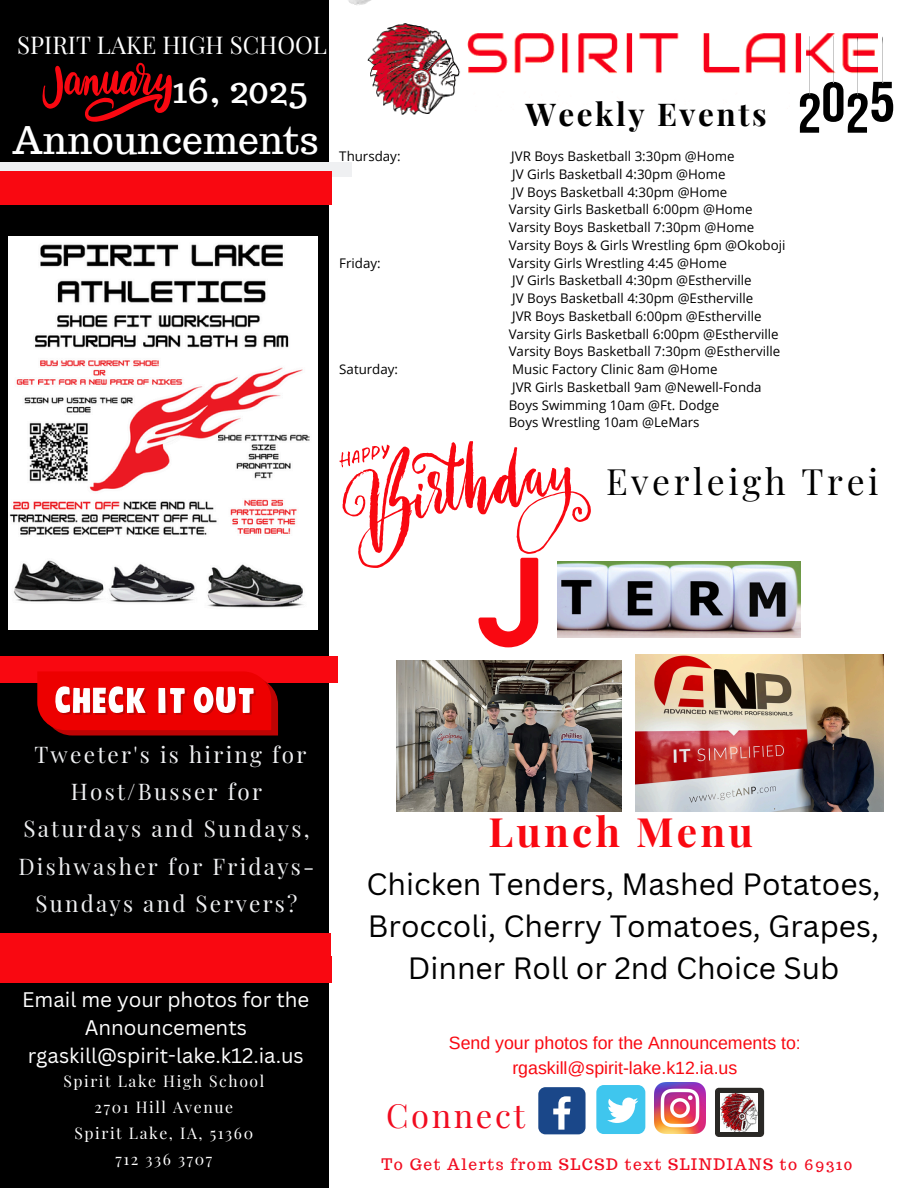
<style>
.page{position:relative;width:918px;height:1188px;background:#000}
.page>*{position:absolute;margin:0;border:0;box-sizing:border-box;transform-origin:0 0}
.t1{font:700 40.5px "Playfair Display";letter-spacing:.08em;color:#f90811}
.t2{font:37.2px/51.2px "Trocchi";color:#fff;text-align:right}
.t3{font:35.55px "Playfair Display";letter-spacing:.1em;color:#000}
.t4{font:32.7px "Playfair Display";letter-spacing:.08em;color:#f10b1f}
.t5{font:700 31.5px "Playfair Display";letter-spacing:.08em;color:#000}
.t6{font:30px/41.7px "Canva Sans";color:#000;text-align:center}
.t7{font:24px "Playfair Display";color:#fff}
.t8{font:22.5px/37.2px "Playfair Display";letter-spacing:.1em;color:#eff0f2;text-align:center}
.t9{font:20.55px/28.3px "Canva Sans";color:#fff;text-align:center}
.t10{font:17.7px "Arimo";color:#f90811}
.t11{font:15.75px "Playfair Display";letter-spacing:.1em;color:#fff}
.t12{font:15.6px "Trocchi";letter-spacing:.1em;color:#f10b1f}
.t13{font:13.35px "Open Sans";color:#000}
</style>
<div class="page">
<div style="left:329px;top:0;width:588px;height:1188px;background:#fff"></div>
<div style="left:0;top:163px;width:351px;height:14px;background:#eff0f2"></div>
<img style="left:655px;top:1083px;width:51px;height:50px">
<div style="left:538px;top:1087px;width:48px;height:47px;background:#1a4789;border-radius:7px"></div>
<svg style="left:553px;top:1096px;width:18px;height:34px"></svg>
<div style="left:596px;top:1085px;width:49px;height:49px;background:#3fc6ee;border-radius:7px"></div>
<svg style="left:607px;top:1098px;width:31px;height:25px"></svg>
<div style="left:715px;top:1088px;width:49px;height:49px;background:#2a2825;border-radius:4px"></div>
<img style="left:721px;top:1094px;width:37px;height:37px">
<img style="left:367px;top:24px;width:511px;height:91px">
<div style="left:0;top:656px;width:338px;height:27px;background:#f90811"></div>
<img style="left:348px;top:0;width:23px;height:5px">
<div style="left:0;top:171px;width:331px;height:27px;background:#f90811"></div>
<div style="left:0;top:956px;width:332px;height:27px;background:#f90811"></div>
<div style="left:0;top:179px;width:331px;height:26px;background:#f90811"></div>
<div style="left:0;top:934px;width:331px;height:26px;background:#f90811"></div>
<svg style="left:42px;top:62px;width:130px;height:60px"></svg>
<svg style="left:800px;top:36px;width:93px;height:97px"></svg>
<img style="left:591px;top:562px;width:209px;height:75px">
<svg style="left:339px;top:441px;width:252px;height:206px"></svg>
<svg style="left:37px;top:672px;width:241px;height:64px;background:#e12e2e"></svg>
<img style="left:9px;top:236px;width:308px;height:394px">
<img style="left:396px;top:660px;width:225px;height:151px">
<img style="left:636px;top:655px;width:247px;height:156px">
<p class="t7" style="left:17px;top:28px;width:311px">SPIRIT LAKE HIGH SCHOOL</p>
<p class="t2" style="left:13px;top:63px;width:308px">16, 2025<br>Announcements</p>
<p class="t5" style="left:525px;top:92px;width:243px">Weekly Events</p>
<p class="t13" style="left:339px;top:147px;width:63px">Thursday:</p>
<p class="t13" style="left:511px;top:147px;width:225px">JVR Boys Basketball 3:30pm @Home</p>
<p class="t13" style="left:512px;top:165px;width:215px">JV Girls Basketball 4:30pm @Home</p>
<p class="t13" style="left:512px;top:182px;width:217px">JV Boys Basketball 4:30pm @Home</p>
<p class="t13" style="left:509px;top:200px;width:246px">Varsity Girls Basketball 6:00pm @Home</p>
<p class="t13" style="left:509px;top:218px;width:247px">Varsity Boys Basketball 7:30pm @Home</p>
<p class="t13" style="left:509px;top:236px;width:278px">Varsity Boys &amp; Girls Wrestling 6pm @Okoboji</p>
<p class="t13" style="left:339px;top:253px;width:43px">Friday:</p>
<p class="t13" style="left:509px;top:253px;width:220px">Varsity Girls Wrestling 4:45 @Home</p>
<p class="t13" style="left:512px;top:271px;width:241px">JV Girls Basketball 4:30pm @Estherville</p>
<p class="t13" style="left:512px;top:289px;width:243px">JV Boys Basketball 4:30pm @Estherville</p>
<p class="t13" style="left:512px;top:307px;width:251px">JVR Boys Basketball 6:00pm @Estherville</p>
<p class="t13" style="left:509px;top:324px;width:272px">Varsity Girls Basketball 6:00pm @Estherville</p>
<p class="t13" style="left:509px;top:342px;width:273px">Varsity Boys Basketball 7:30pm @Estherville</p>
<p class="t13" style="left:339px;top:360px;width:60px">Saturday:</p>
<p class="t13" style="left:512px;top:360px;width:207px">Music Factory Clinic 8am @Home</p>
<p class="t13" style="left:512px;top:378px;width:251px">JVR Girls Basketball 9am @Newell-Fonda</p>
<p class="t13" style="left:509px;top:395px;width:212px">Boys Swimming 10am @Ft. Dodge</p>
<p class="t13" style="left:509px;top:413px;width:192px">Boys Wrestling 10am @LeMars</p>
<p class="t3" style="left:606px;top:457px;width:274px">Everleigh Trei</p>
<p class="t8" style="left:18px;top:735px;width:298px">Tweeter's is hiring for<br>Host/Busser for<br>Saturdays and Sundays,<br>Dishwasher for Fridays-<br>Sundays and Servers?</p>
<h5 class="t9" style="left:22px;top:985px;width:289px">Email me your photos for the<br>Announcements</h5>
<p class="t9" style="left:28px;top:1041px;width:278px">rgaskill@spirit-lake.k12.ia.us</p>
<p class="t11" style="left:63px;top:1070px;width:202px">Spirit Lake High School</p>
<h4 class="t11" style="left:95px;top:1096px;width:140px">2701 Hill Avenue</h4>
<p class="t11" style="left:75px;top:1122px;width:180px">Spirit Lake, IA, 51360</p>
<h3 class="t11" style="left:116px;top:1148px;width:98px">712 336 3707</h3>
<p class="t1" style="left:488px;top:803px;width:266px">Lunch Menu</p>
<p class="t6" style="left:366px;top:863px;width:516px">Chicken Tenders, Mashed Potatoes,<br>Broccoli, Cherry Tomatoes, Grapes,<br>Dinner Roll or 2nd Choice Sub</p>
<p class="t10" style="left:449px;top:1033px;width:353px">Send your photos for the Announcements to:</p>
<h1 class="t10" style="left:512px;top:1058px;width:227px">rgaskill@spirit-lake.k12.ia.us</h1>
<p class="t4" style="left:386px;top:1092px;width:141px">Connect</p>
<p class="t12" style="left:382px;top:1154px;width:472px">To Get Alerts from SLCSD text SLINDIANS to 69310</p>
</div>
